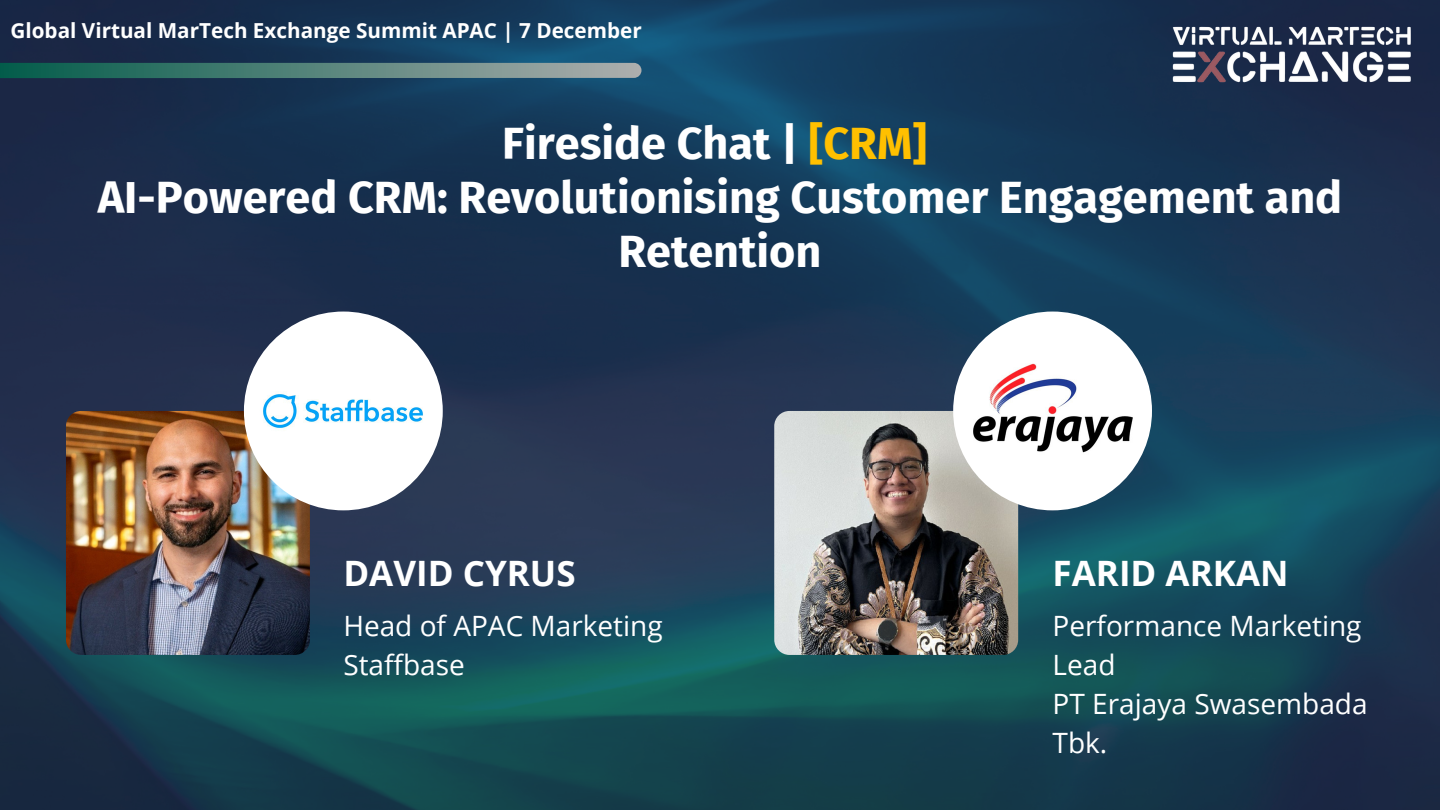
<style>
.page{position:relative;width:1440px;height:810px;background:#fff}
.page>*{position:absolute;margin:0;border:0;box-sizing:border-box;transform-origin:0 0}
.t1{font:700 45px/54px "Fira Sans";color:#fff;text-align:center}
.t2{font:700 35px "Open Sans";color:#fff}
.t3{font:28px/39px "Open Sans";color:#fff}
.t4{font:700 20.7px "Open Sans";color:#fff}
.s1{color:#ffc000}
</style>
<div class="page">
<img style="left:0;top:0;width:1440px;height:810px">
<img style="left:66px;top:411px;width:244px;height:244px;border-radius:15px">
<img style="left:774px;top:411px;width:244px;height:244px;border-radius:15px">
<img style="left:244px;top:312px;width:199px;height:198px;border-radius:50%">
<img style="left:953px;top:312px;width:199px;height:198px;border-radius:50%">
<img style="left:1168px;top:19px;width:247px;height:71px">
<svg style="left:0;top:63px;width:642px;height:15px;background:#57847c"></svg>
<p class="t4" style="left:11px;top:16px;width:633px">Global Virtual MarTech Exchange Summit APAC | 7 December</p>
<p class="t1" style="left:502px;top:116px;width:426px">Fireside Chat | <span class="s1">[CRM]</span></p>
<p class="t1" style="left:98px;top:170px;width:1246px">AI-Powered CRM: Revolutionising Customer Engagement and<br>Retention</p>
<p class="t2" style="left:343px;top:549px;width:234px">DAVID CYRUS</p>
<p class="t3" style="left:343px;top:606px;width:321px">Head of APAC Marketing<br>Staffbase</p>
<p class="t2" style="left:1053px;top:549px;width:238px">FARID ARKAN</p>
<p class="t3" style="left:1053px;top:606px;width:311px">Performance Marketing<br>Lead</p>
<p class="t3" style="left:1053px;top:684px;width:317px">PT Erajaya Swasembada<br>Tbk.</p>
</div>
